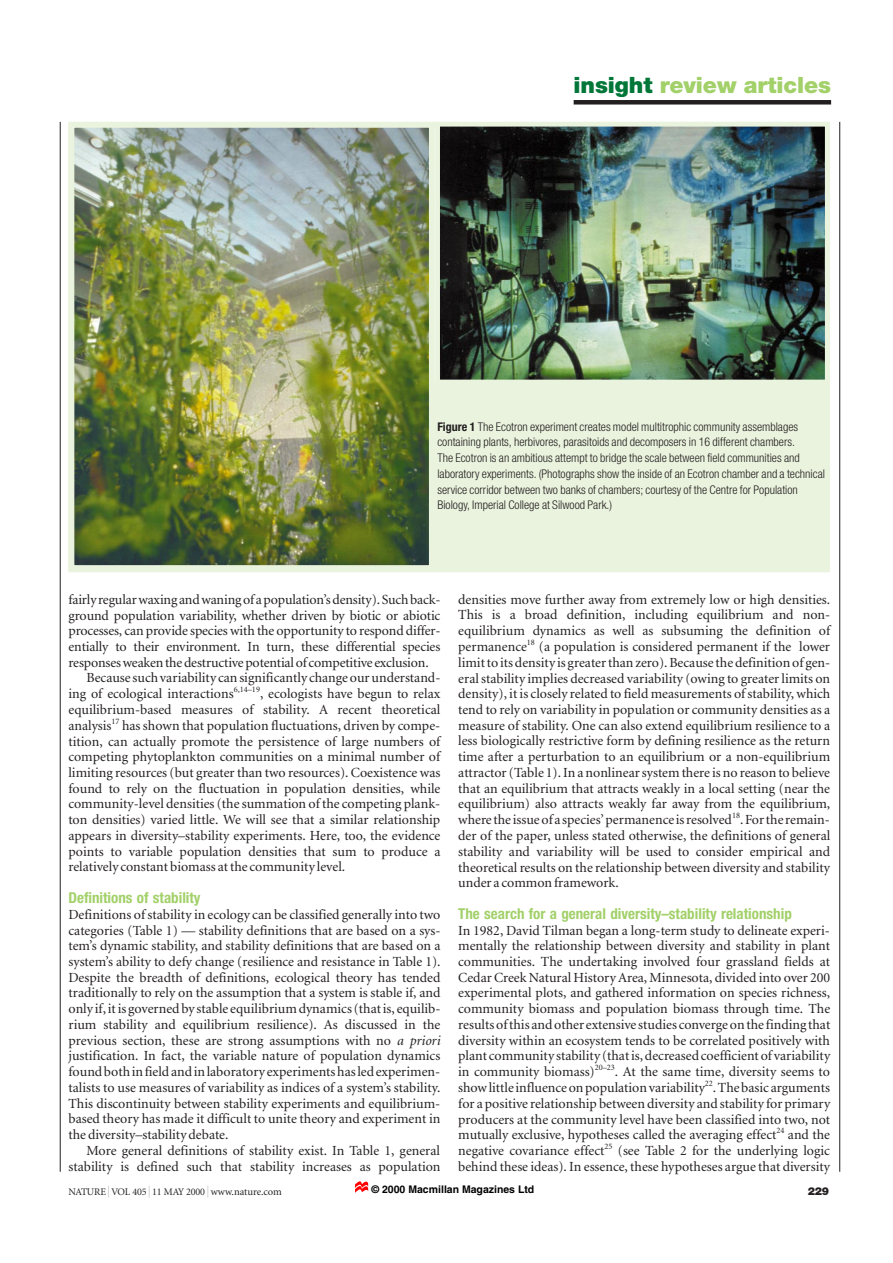
<style>
.page{position:relative;width:893px;height:1263px;background:#fff}
.page>*{position:absolute;margin:0;border:0;box-sizing:border-box;transform-origin:0 0}
.t1{font:900 22.5px "Helvetica Neue";letter-spacing:-.005em;color:#a2d069}
.t2{font:700 condensed 15px "Helvetica Neue";color:#a2d069}
.t3{font:13.95px/15.8px "Minion";color:#231f20;text-align:justify}
.t4{font:300 condensed 12px/15.8px "Helvetica Neue";color:#231f20}
.t5{font:900 10.8px "Helvetica Neue";color:#231f20}
.t6{font:700 10.5px "Helvetica";color:#000}
.t7{font:10.2px "Minion";letter-spacing:-.015em;color:#231f20}
.s1{color:#007739}
.s2{font-weight:700}
.s3{font-style:italic}
.s4{font-family:"Helvetica Neue";font-weight:200;font-size:12px}
.s5{font-size:10.5px}
</style>
<div class="page">
<div style="left:573px;top:100px;width:258px;height:5px;background:#231f20"></div>
<hr style="left:60px;top:122px;width:1px;height:1050px;background:#231f20">
<hr style="left:839px;top:122px;width:1px;height:1050px;background:#231f20">
<img style="left:75px;top:129px;width:353px;height:435px">
<div style="left:68px;top:122px;width:367px;height:449px;border:6px solid #eaf3de"></div>
<div style="left:434px;top:383px;width:396px;height:187px;background:#eaf3de"></div>
<img style="left:441px;top:128px;width:382px;height:250px">
<div style="left:435px;top:122px;width:394px;height:262px;border:5px solid #eaf3de"></div>
<svg style="left:355px;top:1181px;width:13px;height:12px"></svg>
<h1 class="t1" style="left:573px;top:77px;width:259px"><span class="s1">insight</span> review articles</h1>
<p class="t4" style="left:437px;top:419px;width:389px"><span class="s2">Figure 1</span> The Ecotron experiment creates model multitrophic community assemblages containing plants, herbivores, parasitoids and decomposers in 16 different chambers.<br>The Ecotron is an ambitious attempt to bridge the scale between field communities and laboratory experiments. (Photographs show the inside of an Ecotron chamber and a technical service corridor between two banks of chambers; courtesy of the Centre for Population Biology, Imperial College at Silwood Park.)</p>
<p class="t3" style="left:68px;top:593px;width:373px">fairly regular waxing and waning of a population’s density). Such back-</p>
<p class="t3" style="left:68px;top:608px;width:373px">ground population variability, whether driven by biotic or abiotic</p>
<p class="t3" style="left:68px;top:624px;width:373px">processes, can provide species with the opportunity to respond differ-</p>
<p class="t3" style="left:68px;top:640px;width:373px">entially to their environment. In turn, these differential species</p>
<p class="t3" style="left:68px;top:656px;width:362px">responses weaken the destructive potential of competitive exclusion.</p>
<p class="t3" style="left:86px;top:671px;width:355px">Because such variability can significantly change our understand-</p>
<p class="t3" style="left:68px;top:687px;width:373px">ing of ecological interactions<sup>6,14–19</sup>, ecologists have begun to relax</p>
<p class="t3" style="left:68px;top:703px;width:373px">equilibrium-based measures of stability. A recent theoretical</p>
<p class="t3" style="left:68px;top:719px;width:373px">analysis<sup>17</sup> has shown that population fluctuations, driven by compe-</p>
<p class="t3" style="left:68px;top:734px;width:373px">tition, can actually promote the persistence of large numbers of</p>
<p class="t3" style="left:68px;top:750px;width:373px">competing phytoplankton communities on a minimal number of</p>
<p class="t3" style="left:68px;top:766px;width:373px">limiting resources (but greater than two resources). Coexistence was</p>
<p class="t3" style="left:68px;top:782px;width:373px">found to rely on the fluctuation in population densities, while</p>
<p class="t3" style="left:68px;top:797px;width:373px">community-level densities (the summation of the competing plank-</p>
<p class="t3" style="left:68px;top:813px;width:373px">ton densities) varied little. We will see that a similar relationship</p>
<p class="t3" style="left:68px;top:829px;width:373px">appears in diversity–stability experiments. Here, too, the evidence</p>
<p class="t3" style="left:68px;top:845px;width:373px">points to variable population densities that sum to produce a</p>
<p class="t3" style="left:68px;top:860px;width:278px">relatively constant biomass at the community level.</p>
<p class="t2" style="left:68px;top:892px;width:134px">Definitions of stability</p>
<p class="t3" style="left:68px;top:908px;width:373px">Definitions of stability in ecology can be classified generally into two categories (Table 1) — stability definitions that are based on a sys&shy;tem’s dynamic stability, and stability definitions that are based on a system’s ability to defy change (resilience and resistance in Table 1).<br>Despite the breadth of definitions, ecological theory has tended traditionally to rely on the assumption that a system is stable if, and only if, it is governed by stable equilibrium dynamics (that is, equilib&shy;rium stability and equilibrium resilience). As discussed in the previous section, these are strong assumptions with no <span class="s3">a priori </span>justification. In fact, the variable nature of population dynamics found both in field and in laboratory experiments has led experimen&shy;talists to use measures of variability as indices of a system’s stability.<br>This discontinuity between stability experiments and equilibrium&shy;based theory has made it difficult to unite theory and experiment in the diversity–stability debate.</p>
<p class="t3" style="left:68px;top:1144px;width:373px;text-align:right">More general definitions of stability exist. In Table 1, general stability is defined such that stability increases as population</p>
<p class="t3" style="left:458px;top:593px;width:373px">densities move further away from extremely low or high densities.<br>This is a broad definition, including equilibrium and non&shy;equilibrium dynamics as well as subsuming the definition of permanence<sup>18</sup> (a population is considered permanent if the lower limit to its density is greater than zero). Because the definition of gen&shy;eral stability implies decreased variability (owing to greater limits on density), it is closely related to field measurements of stability, which tend to rely on variability in population or community densities as a measure of stability. One can also extend equilibrium resilience to a less biologically restrictive form by defining resilience as the return time after a perturbation to an equilibrium or a non-equilibrium attractor (Table 1). In a nonlinear system there is no reason to believe that an equilibrium that attracts weakly in a local setting (near the equilibrium) also attracts weakly far away from the equilibrium, where the issue of a species’ permanence is resolved<sup>18</sup>. For the remain&shy;der of the paper, unless stated otherwise, the definitions of general stability and variability will be used to consider empirical and theoretical results on the relationship between diversity and stability under a common framework.</p>
<p class="t2" style="left:458px;top:908px;width:335px">The search for a general diversity–stability relationship</p>
<p class="t3" style="left:458px;top:923px;width:373px">In 1982, David Tilman began a long-term study to delineate experi&shy;mentally the relationship between diversity and stability in plant communities. The undertaking involved four grassland fields at Cedar Creek Natural History Area, Minnesota, divided into over 200 experimental plots, and gathered information on species richness, community biomass and population biomass through time. The results of this and other extensive studies converge on the finding that diversity within an ecosystem tends to be correlated positively with plant community stability (that is, decreased coefficient of variability in community biomass)<sup>20–23</sup>. At the same time, diversity seems to show little influence on population variability<sup>22</sup>. The basic arguments for a positive relationship between diversity and stability for primary producers at the community level have been classified into two, not mutually exclusive, hypotheses called the averaging effect<sup>24</sup> and the negative covariance effect<sup>25</sup> (see Table 2 for the underlying logic behind these ideas). In essence, these hypotheses argue that diversity</p>
<p class="t6" style="left:371px;top:1183px;width:164px">© 2000 Macmillan Magazines Ltd</p>
<p class="t7" style="left:68px;top:1188px;width:215px">NATURE <span class="s4">|</span> VOL 405 <span class="s4">|</span> 11 MAY 2000 <span class="s4">|</span> <span class="s5">www.nature.com</span></p>
<p class="t5" style="left:807px;top:1187px;width:23px">229</p>
</div>
